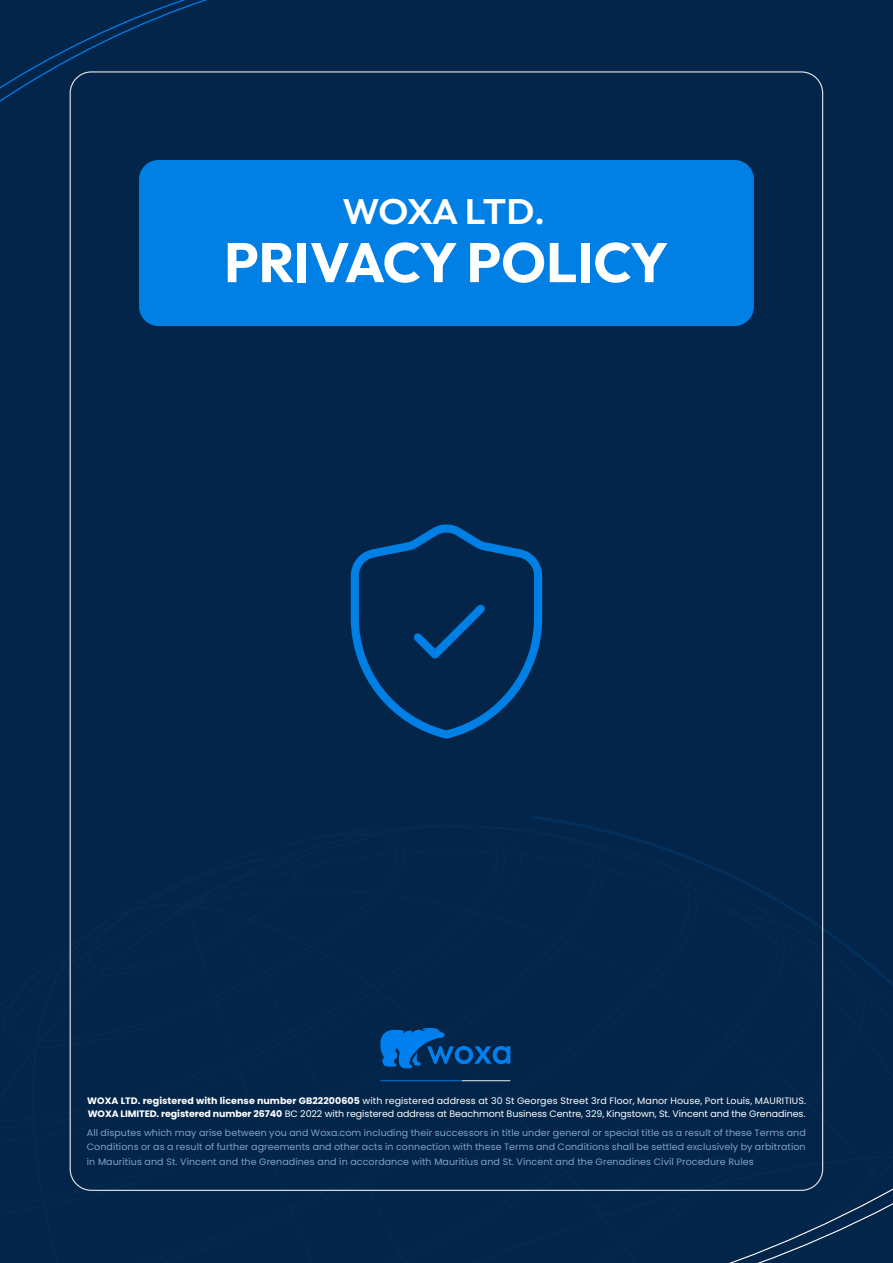
<style>
.page{position:relative;width:893px;height:1263px;background:#022549}
.page>*{position:absolute;margin:0;border:0;box-sizing:border-box;transform-origin:0 0}
.t1{font:700 55.5px "Outfit";letter-spacing:-.005em;color:#fff}
.t2{font:600 35.4px "Outfit";letter-spacing:-.035em;color:#fff;scale:1.05 1}
.t3{font:9.3px/14.5px "Poppins";letter-spacing:.005em;color:#82a3c4;text-align:justify}
.t4{font:9.3px/13.2px "Poppins";letter-spacing:-.01em;color:#fff}
.s1{font-weight:700}
</style>
<div class="page">
<svg style="left:0;top:0;width:207px;height:216px"></svg>
<svg style="left:532px;top:816px;width:335px;height:145px"></svg>
<svg style="left:729px;top:989px;width:164px;height:274px"></svg>
<svg style="left:380px;top:1027px;width:130px;height:42px"></svg>
<svg style="left:380px;top:1080px;width:130px;height:1px"></svg>
<div style="left:139px;top:160px;width:615px;height:166px;background:#007fe5;border-radius:19px"></div>
<svg style="left:350px;top:524px;width:193px;height:215px"></svg>
<svg style="left:396px;top:586px;width:107px;height:91px"></svg>
<h2 class="t2" style="left:342px;top:188px;width:195px">WOXA LTD.</h2>
<h1 class="t1" style="left:224px;top:226px;width:446px">PRIVACY POLICY</h1>
<p class="t4" style="left:87px;top:1094px;width:720px"><span class="s1">WOXA LTD. registered with license number GB22200605</span> with registered address at 30 St Georges Street 3rd Floor, Manor House, Port Louis, MAURITIUS.<br><span class="s1">WOXA LIMITED. registered number 26740</span> BC 2022 with registered address at Beachmont Business Centre, 329, Kingstown, St. Vincent and the Grenadines.</p>
<p class="t3" style="left:87px;top:1125px;width:720px">All disputes which may arise between you and Woxa.com including their successors in title under general or special title as a result of these Terms and Conditions or as a result of further agreements and other acts in connection with these Terms and Conditions shall be settled exclusively by arbitration in Mauritius and St. Vincent and the Grenadines and in accordance with Mauritius and St. Vincent and the Grenadines Civil Procedure Rules</p>
</div>
